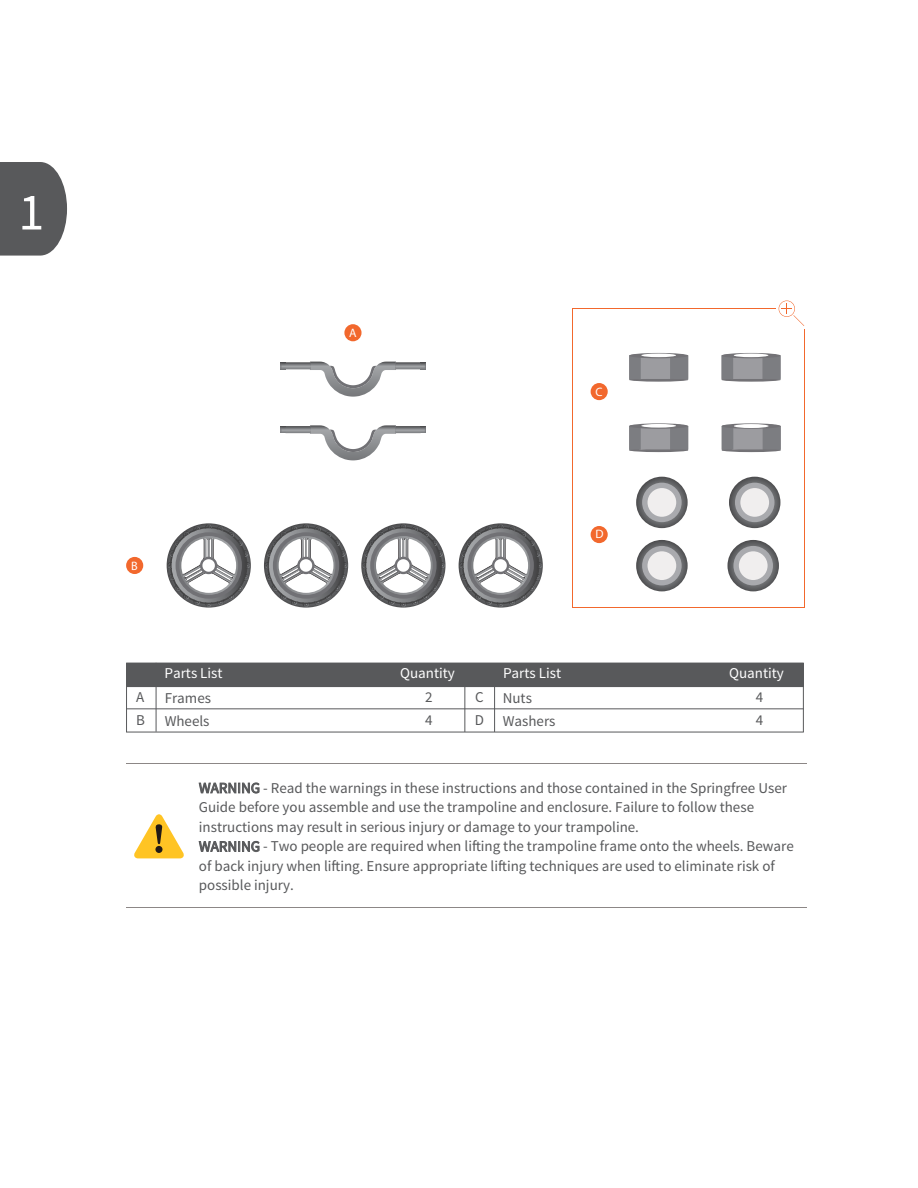
<style>
.page{position:relative;width:918px;height:1188px;background:#fff}
.page>*{position:absolute;margin:0;border:0;box-sizing:border-box;transform-origin:0 0}
.t1{font:52.5px "Source Sans Pro";color:#fff}
.t2{font:15px/23.2px "Source Sans Pro";color:#58595b}
.t3{font:15px "Source Sans Pro";color:#fff}
.t4{font:12.15px "Myriad Pro";color:#fff}
</style>
<div class="page">
<svg style="left:0;top:162px;width:67px;height:94px;background:#676769"></svg>
<div style="left:127px;top:663px;width:586px;height:24px;background:#58595b"></div>
<div style="left:708px;top:663px;width:95px;height:24px;background:#58595b"></div>
<hr style="left:156px;top:663px;width:1px;height:69px;background:#58595b">
<hr style="left:126px;top:663px;width:1px;height:69px;background:#58595b">
<hr style="left:464px;top:663px;width:1px;height:69px;background:#58595b">
<hr style="left:494px;top:663px;width:1px;height:69px;background:#58595b">
<hr style="left:803px;top:663px;width:1px;height:69px;background:#58595b">
<hr style="left:126px;top:708px;width:678px;height:1px;background:#58595b">
<hr style="left:126px;top:732px;width:678px;height:1px;background:#58595b">
<hr style="left:126px;top:763px;width:681px;height:1px;background:#8c8786">
<hr style="left:126px;top:907px;width:681px;height:1px;background:#8c8786">
<svg style="left:198px;top:782px;width:62px;height:12px"></svg>
<svg style="left:198px;top:840px;width:62px;height:13px"></svg>
<svg style="left:134px;top:814px;width:50px;height:44px"></svg>
<div style="left:155px;top:846px;width:8px;height:7px;background:#221a16;border-radius:50%"></div>
<div style="left:126px;top:557px;width:17px;height:17px;background:#f2682d;border-radius:50%"></div>
<svg style="left:167px;top:524px;width:83px;height:83px"></svg>
<svg style="left:459px;top:524px;width:83px;height:83px"></svg>
<svg style="left:362px;top:524px;width:83px;height:83px"></svg>
<svg style="left:265px;top:524px;width:82px;height:83px"></svg>
<div style="left:344px;top:324px;width:18px;height:17px;background:#f2682d;border-radius:50%"></div>
<svg style="left:281px;top:425px;width:145px;height:35px"></svg>
<svg style="left:281px;top:362px;width:145px;height:35px"></svg>
<div style="left:591px;top:383px;width:17px;height:17px;background:#f2682d;border-radius:50%"></div>
<div style="left:591px;top:526px;width:17px;height:17px;background:#f2682d;border-radius:50%"></div>
<hr style="left:804px;top:321px;width:1px;height:287px;background:#f2682d">
<hr style="left:573px;top:308px;width:232px;height:1px;background:#f2682d">
<hr style="left:572px;top:607px;width:232px;height:1px;background:#f2682d">
<hr style="left:572px;top:308px;width:1px;height:299px;background:#f2682d">
<div style="left:776px;top:299px;width:31px;height:30px;background:#fff"></div>
<div style="left:779px;top:301px;width:16px;height:16px;background:#f6a17d;border-radius:50%"></div>
<svg style="left:779px;top:301px;width:15px;height:15px"></svg>
<svg style="left:782px;top:304px;width:22px;height:22px"></svg>
<svg style="left:636px;top:477px;width:52px;height:51px"></svg>
<div style="left:642px;top:483px;width:40px;height:39px;background:#a9aaae;border-radius:50%"></div>
<div style="left:648px;top:488px;width:28px;height:29px;background:#f0eeee;border-radius:50%"></div>
<svg style="left:729px;top:477px;width:51px;height:51px"></svg>
<div style="left:735px;top:483px;width:39px;height:39px;background:#a9aaae;border-radius:50%"></div>
<div style="left:740px;top:488px;width:29px;height:29px;background:#f0eeee;border-radius:50%"></div>
<svg style="left:636px;top:540px;width:52px;height:51px"></svg>
<div style="left:642px;top:546px;width:40px;height:39px;background:#a9aaae;border-radius:50%"></div>
<div style="left:648px;top:551px;width:28px;height:29px;background:#f0eeee;border-radius:50%"></div>
<svg style="left:727px;top:540px;width:52px;height:51px"></svg>
<div style="left:733px;top:546px;width:40px;height:39px;background:#a9aaae;border-radius:50%"></div>
<div style="left:739px;top:551px;width:29px;height:29px;background:#f0eeee;border-radius:50%"></div>
<svg style="left:629px;top:353px;width:59px;height:27px"></svg>
<svg style="left:629px;top:353px;width:59px;height:5px"></svg>
<hr style="left:641px;top:354px;width:35px;height:3px;background:#fff;border-radius:50%">
<hr style="left:629px;top:379px;width:59px;height:3px;background:#737276;border-radius:50%">
<svg style="left:722px;top:353px;width:59px;height:27px"></svg>
<svg style="left:722px;top:353px;width:59px;height:5px"></svg>
<hr style="left:734px;top:354px;width:34px;height:3px;background:#fff;border-radius:50%">
<hr style="left:722px;top:379px;width:59px;height:3px;background:#737276;border-radius:50%">
<svg style="left:629px;top:424px;width:59px;height:28px"></svg>
<svg style="left:629px;top:423px;width:59px;height:6px"></svg>
<svg style="left:641px;top:424px;width:35px;height:4px"></svg>
<hr style="left:629px;top:449px;width:59px;height:3px;background:#737276;border-radius:50%">
<svg style="left:722px;top:424px;width:59px;height:28px"></svg>
<svg style="left:722px;top:423px;width:59px;height:6px"></svg>
<svg style="left:734px;top:424px;width:35px;height:4px"></svg>
<hr style="left:722px;top:449px;width:59px;height:3px;background:#737276;border-radius:50%">
<h1 class="t1" style="left:18px;top:192px;width:28px">1</h1>
<p class="t4" style="left:131px;top:561px;width:8px">B</p>
<p class="t4" style="left:349px;top:328px;width:9px">A</p>
<p class="t4" style="left:595px;top:387px;width:9px">C</p>
<p class="t4" style="left:595px;top:530px;width:10px">D</p>
<p class="t3" style="left:165px;top:667px;width:60px">Parts List</p>
<p class="t3" style="left:400px;top:667px;width:56px">Quantity</p>
<p class="t3" style="left:503px;top:667px;width:60px">Parts List</p>
<p class="t3" style="left:729px;top:667px;width:56px">Quantity</p>
<p class="t2" style="left:425px;top:686px;width:9px">2<br>4</p>
<p class="t2" style="left:756px;top:686px;width:9px">4<br>4</p>
<p class="t2" style="left:136px;top:686px;width:10px">A<br>B</p>
<p class="t2" style="left:475px;top:686px;width:11px">C<br>D</p>
<p class="t2" style="left:165px;top:687px;width:48px">Frames<br>Wheels</p>
<p class="t2" style="left:503px;top:687px;width:54px">Nuts<br>Washers</p>
<p class="t2" style="left:199px;top:780px;width:596px;line-height:19.5px">WARNING - Read the warnings in these instructions and those contained in the Springfree User Guide before you assemble and use the trampoline and enclosure. Failure to follow these instructions may result in serious injury or damage to your trampoline.<br>WARNING - Two people are required when lifting the trampoline frame onto the wheels. Beware of back injury when lifting. Ensure appropriate lifting techniques are used to eliminate risk of possible injury.</p>
</div>
